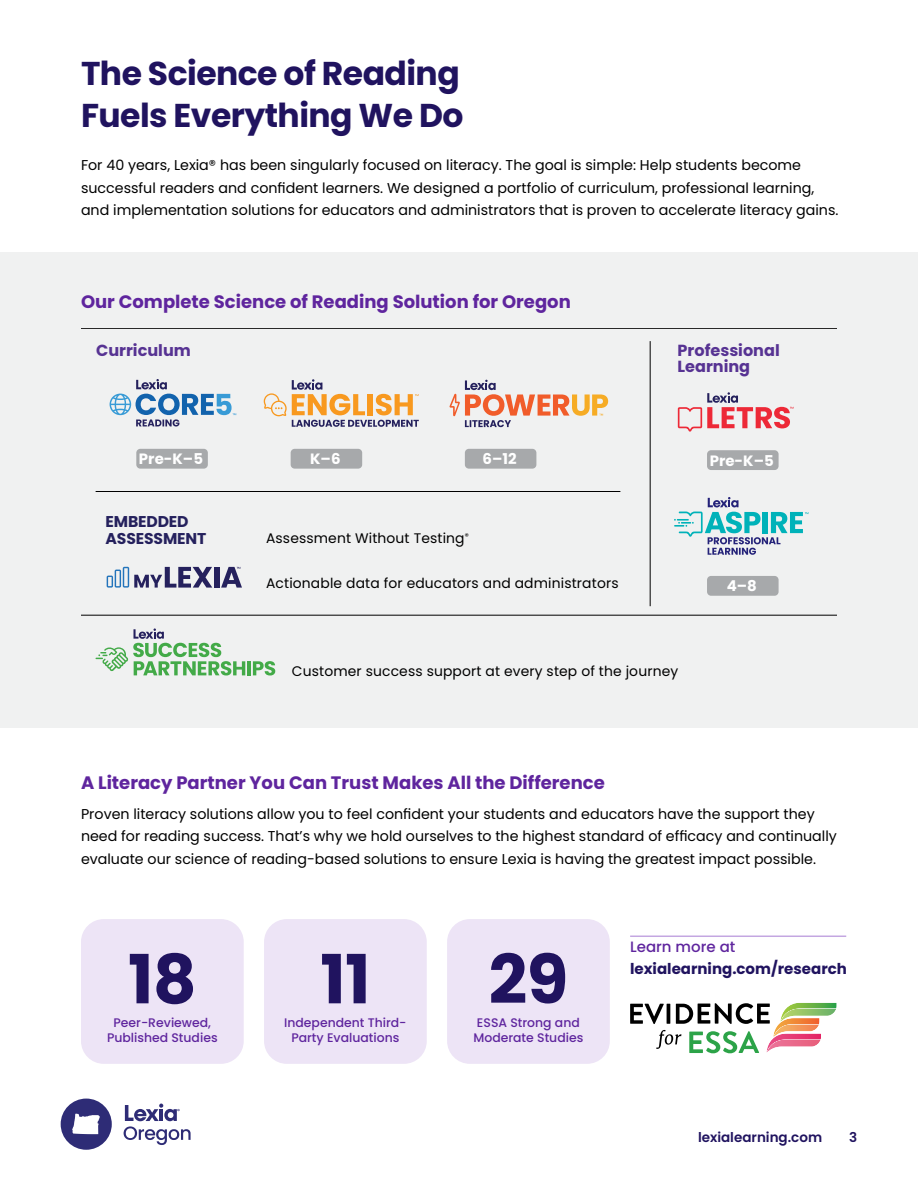
<style>
.page{position:relative;width:918px;height:1188px;background:#fff}
.page>*{position:absolute;margin:0;border:0;box-sizing:border-box;transform-origin:0 0}
.t1{font:700 67.8px "Poppins";color:#20135f}
.t2{font:700 33px/42px "Poppins";letter-spacing:-.015em;color:#20135f}
.t3{font:700 18px "Poppins";color:#5f259e}
.t4{font:700 16.05px/16px "Poppins";color:#573393}
.t5{font:700 15.6px/17.2px "Poppins";letter-spacing:-.01em;color:#25215d}
.t6{font:700 15px "Poppins";color:#20135f}
.t7{font:700 15px "Poppins";color:#fff}
.t8{font:500 15px "Poppins";color:#5f259e}
.t9{font:14.25px/22.5px "Poppins";color:#000}
.t10{font:13.95px "Poppins";letter-spacing:.01em;color:#000}
.t11{font:600 13.5px "Poppins";color:#20135f}
.t12{font:500 12.45px/14.7px "Poppins";color:#5f259e;text-align:center}
</style>
<div class="page">
<svg style="left:124px;top:1104px;width:67px;height:41px"></svg>
<svg style="left:61px;top:1099px;width:51px;height:51px"></svg>
<div style="left:0;top:252px;width:918px;height:476px;background:#f0f1f1"></div>
<hr style="left:247px;top:661px;width:4px;height:14px;background:#43aa48">
<svg style="left:253px;top:661px;width:22px;height:15px"></svg>
<svg style="left:96px;top:628px;width:149px;height:48px"></svg>
<div style="left:214px;top:567px;width:5px;height:21px;background:#25215d"></div>
<svg style="left:107px;top:567px;width:105px;height:21px"></svg>
<svg style="left:221px;top:567px;width:21px;height:21px"></svg>
<svg style="left:110px;top:379px;width:126px;height:48px"></svg>
<svg style="left:449px;top:380px;width:159px;height:47px"></svg>
<svg style="left:264px;top:379px;width:155px;height:48px"></svg>
<hr style="left:81px;top:328px;width:756px;height:1px;background:#000">
<hr style="left:81px;top:615px;width:756px;height:1px;background:#000">
<hr style="left:81px;top:691px;width:756px;height:1px;background:#000">
<hr style="left:96px;top:491px;width:524px;height:1px;background:#000">
<hr style="left:650px;top:341px;width:1px;height:265px;background:#000">
<svg style="left:678px;top:392px;width:116px;height:40px"></svg>
<svg style="left:674px;top:497px;width:134px;height:58px"></svg>
<div style="left:136px;top:449px;width:72px;height:20px;background:#a7a9ab;border-radius:4px"></div>
<div style="left:707px;top:450px;width:72px;height:20px;background:#a7a9ab;border-radius:4px"></div>
<div style="left:707px;top:576px;width:72px;height:20px;background:#a7a9ab;border-radius:4px"></div>
<div style="left:291px;top:449px;width:71px;height:20px;background:#a7a9ab;border-radius:4px"></div>
<div style="left:465px;top:449px;width:71px;height:20px;background:#a7a9ab;border-radius:4px"></div>
<div style="left:81px;top:919px;width:163px;height:145px;background:#ede4f6;border-radius:23px"></div>
<div style="left:264px;top:919px;width:163px;height:145px;background:#ede4f6;border-radius:23px"></div>
<div style="left:447px;top:919px;width:163px;height:145px;background:#ede4f6;border-radius:23px"></div>
<hr style="left:630px;top:936px;width:216px;height:1px;background:#c4a7e1">
<svg style="left:630px;top:1003px;width:206px;height:50px"></svg>
<img style="left:767px;top:1040px;width:53px;height:13px">
<h2 class="t2" style="left:81px;top:53px;width:384px">The Science of Reading<br>Fuels Everything We Do</h2>
<p class="t9" style="left:81px;top:154px;width:759px">For 40 years, Lexia® has been singularly focused on literacy. The goal is simple: Help students become successful readers and confident learners. We designed a portfolio of curriculum, professional learning, and implementation solutions for educators and administrators that is proven to accelerate literacy gains.</p>
<p class="t3" style="left:81px;top:291px;width:491px">Our Complete Science of Reading Solution for Oregon</p>
<p class="t4" style="left:96px;top:344px;width:96px">Curriculum</p>
<p class="t4" style="left:678px;top:344px;width:104px">Professional<br>Learning</p>
<p class="t7" style="left:310px;top:452px;width:32px">K–6</p>
<p class="t7" style="left:483px;top:452px;width:36px">6–12</p>
<p class="t7" style="left:139px;top:452px;width:66px">Pre-K–5</p>
<p class="t7" style="left:710px;top:454px;width:66px">Pre-K–5</p>
<p class="t5" style="left:106px;top:514px;width:102px">EMBEDDED<br>ASSESSMENT</p>
<p class="t10" style="left:266px;top:533px;width:204px">Assessment Without Testing<sup>®</sup></p>
<p class="t10" style="left:266px;top:577px;width:354px">Actionable data for educators and administrators</p>
<p class="t10" style="left:292px;top:665px;width:388px">Customer success support at every step of the journey</p>
<p class="t7" style="left:727px;top:579px;width:32px">4–8</p>
<p class="t3" style="left:81px;top:772px;width:525px">A Literacy Partner You Can Trust Makes All the Difference</p>
<p class="t9" style="left:81px;top:803px;width:757px">Proven literacy solutions allow you to feel confident your students and educators have the support they need for reading success. That’s why we hold ourselves to the highest standard of efficacy and continually evaluate our science of reading-based solutions to ensure Lexia is having the greatest impact possible.</p>
<h1 class="t1" style="left:128px;top:939px;width:70px">18</h1>
<p class="t12" style="left:107px;top:1017px;width:112px">Peer-Reviewed,<br>Published Studies</p>
<h1 class="t1" style="left:320px;top:939px;width:52px">11</h1>
<p class="t12" style="left:284px;top:1017px;width:124px">Independent Third-<br>Party Evaluations</p>
<h1 class="t1" style="left:489px;top:939px;width:81px">29</h1>
<p class="t12" style="left:473px;top:1017px;width:111px;text-align:left">ESSA Strong and<br>Moderate Studies</p>
<p class="t8" style="left:630px;top:940px;width:107px">Learn more at</p>
<p class="t6" style="left:630px;top:960px;width:218px">lexialearning.com/research</p>
<p class="t11" style="left:698px;top:1132px;width:126px">lexialearning.com</p>
<p class="t11" style="left:849px;top:1132px;width:10px">3</p>
</div>
